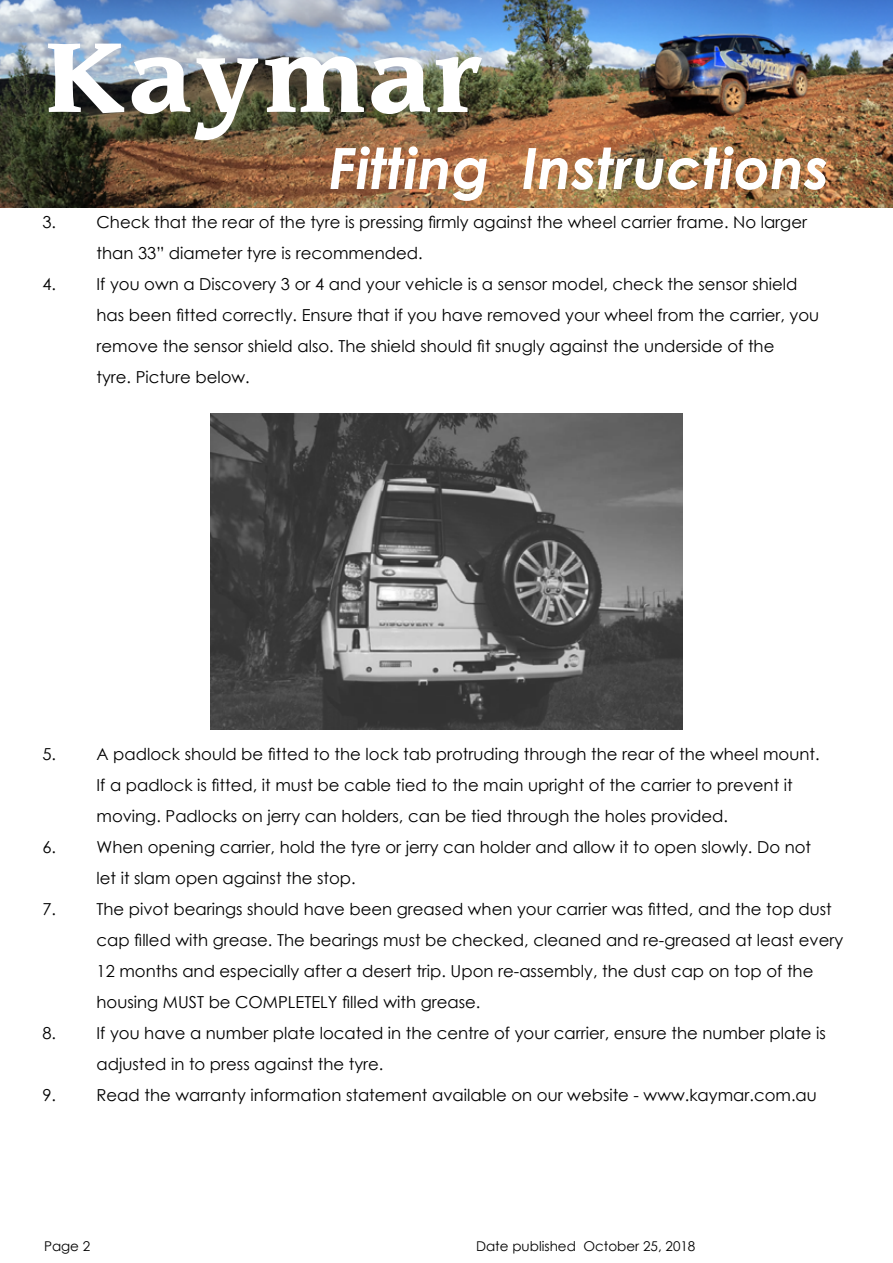
<style>
.page{position:relative;width:893px;height:1263px;background:#fff}
.page>*{position:absolute;margin:0;border:0;box-sizing:border-box;transform-origin:0 0}
.t1{font:700 96px "Leawood";color:#fff}
.t2{font:italic 700 57px "Century Gothic";color:#fff}
.t3{font:16.5px/31px "Century Gothic";color:#000}
.t4{font:13.5px "Century Gothic";color:#000}
</style>
<div class="page">
<img style="left:1px;top:0;width:892px;height:208px">
<img style="left:210px;top:414px;width:473px;height:315px">
<h1 class="t1" style="left:44px;top:23px;width:443px">Kaymar</h1>
<h2 class="t2" style="left:329px;top:125px;width:502px">Fitting Instructions</h2>
<p class="t3" style="left:43px;top:206px;width:15px">3.</p>
<p class="t3" style="left:97px;top:206px;width:712px">Check that the rear of the tyre is pressing firmly against the wheel carrier frame. No larger than 33” diameter tyre is recommended.</p>
<p class="t3" style="left:43px;top:268px;width:15px">4.</p>
<p class="t3" style="left:97px;top:268px;width:724px">If you own a Discovery 3 or 4 and your vehicle is a sensor model, check the sensor shield has been fitted correctly. Ensure that if you have removed your wheel from the carrier, you remove the sensor shield also. The shield should fit snugly against the underside of the<br>tyre. Picture below.</p>
<p class="t3" style="left:43px;top:738px;width:15px">5.</p>
<p class="t3" style="left:97px;top:738px;width:725px">A padlock should be fitted to the lock tab protruding through the rear of the wheel mount.<br>If a padlock is fitted, it must be cable tied to the main upright of the carrier to prevent it moving. Padlocks on jerry can holders, can be tied through the holes provided.</p>
<p class="t3" style="left:43px;top:831px;width:15px">6.</p>
<p class="t3" style="left:97px;top:831px;width:716px">When opening carrier, hold the tyre or jerry can holder and allow it to open slowly. Do not let it slam open against the stop.</p>
<p class="t3" style="left:43px;top:893px;width:15px">7.</p>
<p class="t3" style="left:97px;top:893px;width:748px">The pivot bearings should have been greased when your carrier was fitted, and the top dust cap filled with grease. The bearings must be checked, cleaned and re-greased at least every 12 months and especially after a desert trip. Upon re-assembly, the dust cap on top of the housing MUST be COMPLETELY filled with grease.</p>
<p class="t3" style="left:43px;top:1017px;width:15px">8.</p>
<p class="t3" style="left:97px;top:1017px;width:731px">If you have a number plate located in the centre of your carrier, ensure the number plate is adjusted in to press against the tyre.</p>
<p class="t3" style="left:43px;top:1079px;width:15px">9.</p>
<p class="t3" style="left:97px;top:1079px;width:722px">Read the warranty information statement available on our website - www.kaymar.com.au</p>
<p class="t4" style="left:44px;top:1237px;width:48px">Page 2</p>
<p class="t4" style="left:476px;top:1237px;width:221px">Date published October 25, 2018</p>
</div>
